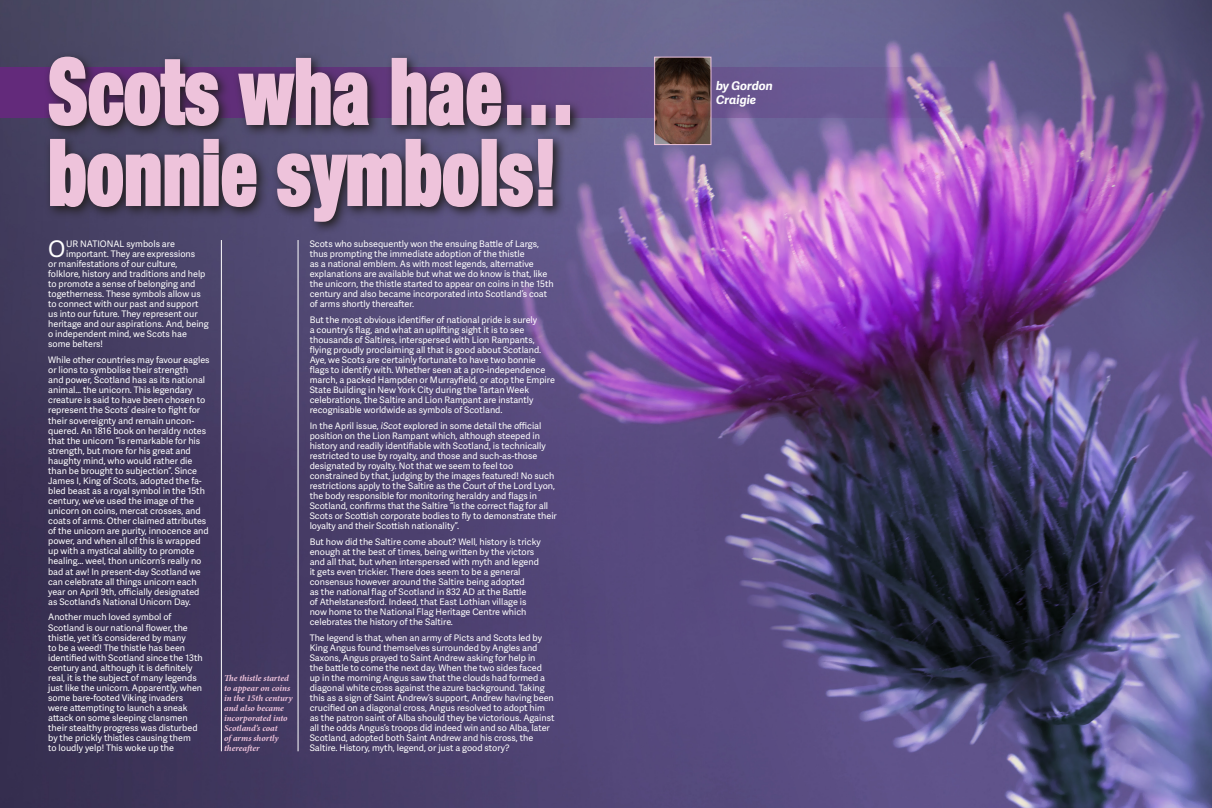
<style>
.page{position:relative;width:1212px;height:808px;background:#fff}
.page>*{position:absolute;margin:0;border:0;box-sizing:border-box;transform-origin:0 0}
.Heading{font:900 condensed 91.2px/81px "Helvetica Neue";letter-spacing:.01em;color:#eec3db;scale:.8 1}
.Para1{font:22.8px "Adelle Sans";color:#fff}
.NameByLine{font:italic 700 12px/14.4px "Adelle Sans";color:#fff}
.Para2{font:9px/10px "Adelle Sans";color:#fff}
.Para1-2{font:9px "Adelle Sans";color:#fff}
.Excerpt{font:italic 700 9px/10px "Minion Pro";letter-spacing:-.005em;color:#eec3db}
.s1{font-style:italic}
</style>
<div class="page">
<img style="left:0;top:0;width:1212px;height:808px">
<hr style="left:221px;top:240px;width:1px;height:511px;background:#fff">
<hr style="left:298px;top:240px;width:1px;height:511px;background:#fff">
<svg style="left:0;top:68px;width:1212px;height:50px;background:#6b558e"></svg>
<svg style="left:44px;top:52px;width:539px;height:183px;background:#52486f"></svg>
<svg style="left:48px;top:56px;width:172px;height:71px;background:#5a455f"></svg>
<svg style="left:237px;top:57px;width:134px;height:70px;background:#5e4964"></svg>
<svg style="left:391px;top:57px;width:180px;height:70px;background:#624e6f"></svg>
<svg style="left:49px;top:138px;width:208px;height:70px;background:#564b5c"></svg>
<svg style="left:276px;top:138px;width:204px;height:85px;background:#5c5168"></svg>
<div style="left:482px;top:139px;width:15px;height:67px;border:2px solid #eec3db"></div>
<svg style="left:498px;top:138px;width:56px;height:70px;background:#62556b"></svg>
<img style="left:656px;top:59px;width:53px;height:84px">
<div style="left:654px;top:57px;width:57px;height:88px;border:1px solid #eec3db"></div>
<p class="Heading" style="left:48px;top:46px;width:660px">Scots wha hae… bonnie symbols!</p>
<p class="Para1" style="left:48px;top:232px;width:19px">O</p>
<p class="Para1-2" style="left:66px;top:237px;width:110px">UR NATIONAL symbols are</p>
<p class="Para1-2" style="left:66px;top:247px;width:130px">important. They are expressions</p>
<p class="Para1-2" style="left:48px;top:257px;width:131px">or manifestations of our culture,</p>
<p class="Para1-2" style="left:48px;top:267px;width:159px">folklore, history and traditions and help</p>
<p class="Para1-2" style="left:48px;top:277px;width:149px">to promote a sense of belonging and</p>
<p class="Para1-2" style="left:48px;top:287px;width:154px">togetherness. These symbols allow us</p>
<p class="Para1-2" style="left:48px;top:298px;width:152px">to connect with our past and support</p>
<p class="Para1-2" style="left:48px;top:308px;width:151px">us into our future. They represent our</p>
<p class="Para1-2" style="left:48px;top:318px;width:162px">heritage and our aspirations. And, being</p>
<p class="Para1-2" style="left:48px;top:328px;width:140px">o independent mind, we Scots hae</p>
<p class="Para1-2" style="left:48px;top:338px;width:56px">some belters!</p>
<p class="Para2" style="left:48px;top:355px;width:163px">While other countries may favour eagles or lions to symbolise their strength<br>and power, Scotland has as its national animal… the unicorn. This legendary creature is said to have been chosen to represent the Scots’ desire to fight for their sovereignty and remain uncon&shy;quered. An 1816 book on heraldry notes that the unicorn “is remarkable for his strength, but more for his great and haughty mind, who would rather die than be brought to subjection”. Since James I, King of Scots, adopted the fa&shy;bled beast as a royal symbol in the 15th century, we’ve used the image of the unicorn on coins, mercat crosses, and coats of arms. Other claimed attributes of the unicorn are purity, innocence and power, and when all of this is wrapped up with a mystical ability to promote healing… weel, thon unicorn’s really no bad at aw! In present-day Scotland we can celebrate all things unicorn each year on April 9th, officially designated as Scotland’s National Unicorn Day.</p>
<p class="Para2" style="left:48px;top:612px;width:156px">Another much loved symbol of Scotland is our national flower, the thistle, yet it’s considered by many<br>to be a weed! The thistle has been identified with Scotland since the 13th century and, although it is definitely real, it is the subject of many legends just like the unicorn. Apparently, when some bare-footed Viking invaders were attempting to launch a sneak attack on some sleeping clansmen their stealthy progress was disturbed by the prickly thistles causing them<br>to loudly yelp! This woke up the</p>
<p class="Excerpt" style="left:224px;top:673px;width:70px">The thistle started to appear on coins in the 15th century and also became incorporated into<br>Scotland’s coat<br>of arms shortly thereafter</p>
<p class="Para2" style="left:310px;top:238px;width:245px">Scots who subsequently won the ensuing Battle of Largs, thus prompting the immediate adoption of the thistle<br>as a national emblem. As with most legends, alternative explanations are available but what we do know is that, like the unicorn, the thistle started to appear on coins in the 15th century and also became incorporated into Scotland’s coat of arms shortly thereafter.</p>
<p class="Para2" style="left:310px;top:314px;width:247px">But the most obvious identifier of national pride is surely<br>a country’s flag, and what an uplifting sight it is to see thousands of Saltires, interspersed with Lion Rampants, flying proudly proclaiming all that is good about Scotland.<br>Aye, we Scots are certainly fortunate to have two bonnie flags to identify with. Whether seen at a pro-independence march, a packed Hampden or Murrayfield, or atop the Empire State Building in New York City during the Tartan Week celebrations, the Saltire and Lion Rampant are instantly recognisable worldwide as symbols of Scotland.</p>
<p class="Para2" style="left:310px;top:420px;width:249px">In the April issue, <span class="s1">iScot</span> explored in some detail the official position on the Lion Rampant which, although steeped in history and readily identifiable with Scotland, is technically restricted to use by royalty, and those and such-as-those designated by royalty. Not that we seem to feel too constrained by that, judging by the images featured! No such restrictions apply to the Saltire as the Court of the Lord Lyon, the body responsible for monitoring heraldry and flags in Scotland, confirms that the Saltire “is the correct flag for all Scots or Scottish corporate bodies to fly to demonstrate their loyalty and their Scottish nationality”.</p>
<p class="Para2" style="left:310px;top:536px;width:233px">But how did the Saltire come about? Well, history is tricky enough at the best of times, being written by the victors and all that, but when interspersed with myth and legend it gets even trickier. There does seem to be a general consensus however around the Saltire being adopted<br>as the national flag of Scotland in 832 AD at the Battle<br>of Athelstanesford. Indeed, that East Lothian village is now home to the National Flag Heritage Centre which celebrates the history of the Saltire.</p>
<p class="Para2" style="left:310px;top:632px;width:246px">The legend is that, when an army of Picts and Scots led by King Angus found themselves surrounded by Angles and Saxons, Angus prayed to Saint Andrew asking for help in<br>the battle to come the next day. When the two sides faced up in the morning Angus saw that the clouds had formed a diagonal white cross against the azure background. Taking this as a sign of Saint Andrew’s support, Andrew having been crucified on a diagonal cross, Angus resolved to adopt him as the patron saint of Alba should they be victorious. Against all the odds Angus’s troops did indeed win and so Alba, later Scotland, adopted both Saint Andrew and his cross, the Saltire. History, myth, legend, or just a good story?</p>
<p class="NameByLine" style="left:716px;top:78px;width:58px">by Gordon<br>Craigie</p>
</div>
